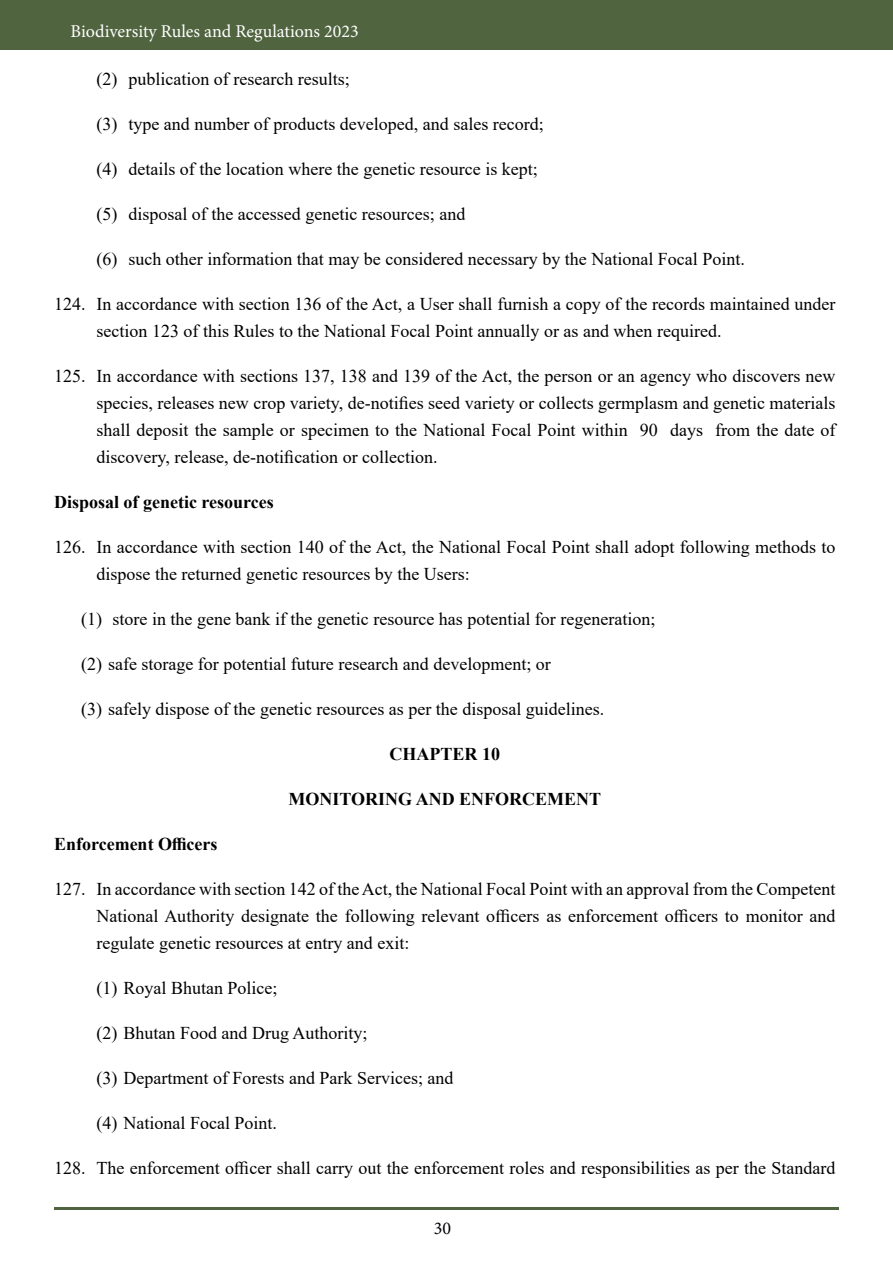
<style>
.page{position:relative;width:893px;height:1263px;background:#fff}
.page>*{position:absolute;margin:0;border:0;box-sizing:border-box;transform-origin:0 0}
.t1{font:18px/27px "Times New Roman";color:#000001}
.t2{font:700 18px "Times New Roman";color:#000001}
.t3{font:18px "Minion Pro";color:#fff}
.t4{font:18px "Minion Pro";color:#000007}
</style>
<div class="page">
<div style="left:0;top:0;width:893px;height:49px;background:#50643f"></div>
<hr style="left:54px;top:1208px;width:784px;height:2px;background:#344b20">
<p class="t3" style="left:71px;top:19px;width:290px">Biodiversity Rules and Regulations 2023</p>
<p class="t1" style="left:97px;top:65px;width:255px">(2) publication of research results;</p>
<p class="t1" style="left:97px;top:110px;width:449px">(3) type and number of products developed, and sales record;</p>
<p class="t1" style="left:97px;top:155px;width:443px">(4) details of the location where the genetic resource is kept;</p>
<p class="t1" style="left:97px;top:200px;width:370px">(5) disposal of the accessed genetic resources; and</p>
<p class="t1" style="left:97px;top:245px;width:650px">(6) such other information that may be considered necessary by the National Focal Point.</p>
<p class="t1" style="left:97px;top:290px;width:740px;text-indent:-43px">124. In accordance with section 136 of the Act, a User shall furnish a copy of the records maintained under section 123 of this Rules to the National Focal Point annually or as and when required.</p>
<p class="t1" style="left:97px;top:362px;width:741px;text-align:justify;text-indent:-43px">125. In accordance with sections 137, 138 and 139 of the Act, the person or an agency who discovers new species, releases new crop variety, de-notifies seed variety or collects germplasm and genetic materials shall deposit the sample or specimen to the National Focal Point within 90 days from the date of discovery, release, de-notification or collection.</p>
<p class="t2" style="left:54px;top:489px;width:221px">Disposal of genetic resources</p>
<p class="t1" style="left:97px;top:533px;width:740px;text-indent:-43px">126. In accordance with section 140 of the Act, the National Focal Point shall adopt following methods to dispose the returned genetic resources by the Users:</p>
<p class="t1" style="left:81px;top:605px;width:576px">(1) store in the gene bank if the genetic resource has potential for regeneration;</p>
<p class="t1" style="left:81px;top:650px;width:471px">(2) safe storage for potential future research and development; or</p>
<p class="t1" style="left:81px;top:695px;width:525px">(3) safely dispose of the genetic resources as per the disposal guidelines.</p>
<p class="t2" style="left:390px;top:741px;width:112px">CHAPTER 10</p>
<p class="t2" style="left:289px;top:786px;width:314px">MONITORING AND ENFORCEMENT</p>
<p class="t2" style="left:54px;top:831px;width:165px">Enforcement Officers</p>
<p class="t1" style="left:97px;top:875px;width:740px;text-align:justify;text-indent:-43px">127. In accordance with section 142 of the Act, the National Focal Point with an approval from the Competent National Authority designate the following relevant officers as enforcement officers to monitor and regulate genetic resources at entry and exit:</p>
<p class="t1" style="left:97px;top:974px;width:183px">(1) Royal Bhutan Police;</p>
<p class="t1" style="left:97px;top:1019px;width:273px">(2) Bhutan Food and Drug Authority;</p>
<p class="t1" style="left:97px;top:1064px;width:358px">(3) Department of Forests and Park Services; and</p>
<p class="t1" style="left:97px;top:1109px;width:182px">(4) National Focal Point.</p>
<p class="t1" style="left:54px;top:1154px;width:783px">128. The enforcement officer shall carry out the enforcement roles and responsibilities as per the Standard</p>
<p class="t4" style="left:434px;top:1216px;width:19px">30</p>
</div>
